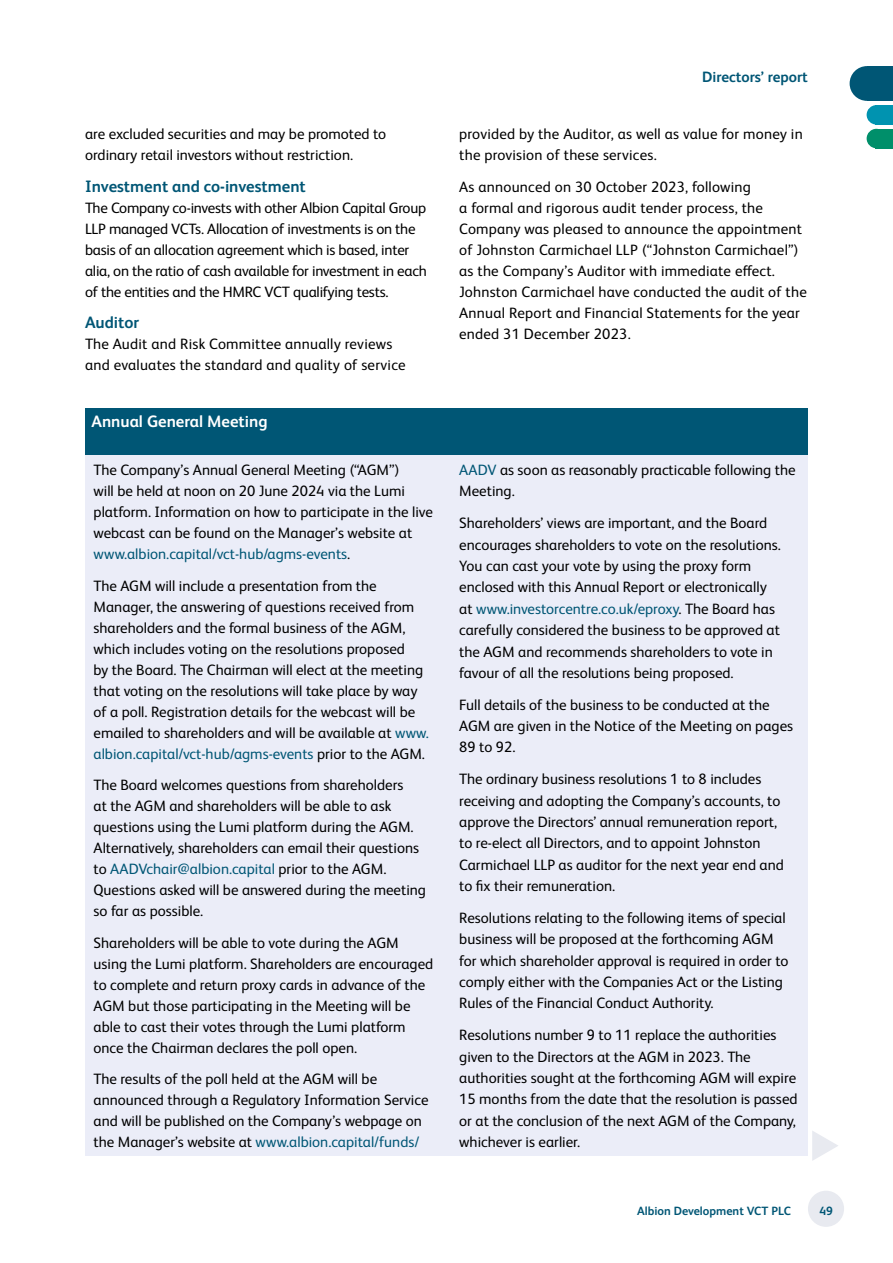
<style>
.page{position:relative;width:893px;height:1263px;background:#fff}
.page>*{position:absolute;margin:0;border:0;box-sizing:border-box;transform-origin:0 0}
.t1{font:700 16.5px "FS Albert Pro";color:#005675}
.t2{font:700 16.5px "FS Albert Pro";color:#fff}
.t3{font:15px/21px "FS Albert Pro";color:#000}
.t4{font:700 15px "FS Albert Pro";color:#005675}
.t5{font:700 12px "FS Albert Pro";color:#005675}
.s1{color:#005675}
</style>
<div class="page">
<div style="left:85px;top:408px;width:723px;height:225px;background:#005675"></div>
<div style="left:85px;top:455px;width:723px;height:701px;background:#ebedf8"></div>
<svg style="left:812px;top:1131px;width:26px;height:30px"></svg>
<div style="left:808px;top:1191px;width:36px;height:36px;background:#e8eaf0;border-radius:50%"></div>
<div style="left:867px;top:105px;width:19px;height:20px;background:#0093b0;border-radius:50%"></div>
<div style="left:876px;top:105px;width:17px;height:20px;background:#0093b0"></div>
<div style="left:850px;top:66px;width:34px;height:35px;background:#005675;border-radius:50%"></div>
<div style="left:867px;top:66px;width:26px;height:35px;background:#005675"></div>
<div style="left:876px;top:129px;width:17px;height:19px;background:#008f6a"></div>
<div style="left:867px;top:129px;width:19px;height:19px;background:#008f6a;border-radius:50%"></div>
<p class="t3" style="left:85px;top:122px;width:303px">are excluded securities and may be promoted to ordinary retail investors without restriction.</p>
<p class="t1" style="left:85px;top:174px;width:222px">Investment and co-investment</p>
<p class="t3" style="left:85px;top:196px;width:343px">The Company co-invests with other Albion Capital Group LLP managed VCTs. Allocation of investments is on the basis of an allocation agreement which is based, inter alia, on the ratio of cash available for investment in each of the entities and the HMRC VCT qualifying tests.</p>
<p class="t1" style="left:85px;top:311px;width:56px">Auditor</p>
<p class="t3" style="left:85px;top:332px;width:322px">The Audit and Risk Committee annually reviews and evaluates the standard and quality of service</p>
<p class="t2" style="left:91px;top:410px;width:178px">Annual General Meeting</p>
<p class="t3" style="left:94px;top:458px;width:341px">The Company’s Annual General Meeting (“AGM”)<br>will be held at noon on 20 June 2024 via the Lumi platform. Information on how to participate in the live webcast can be found on the Manager’s website at <span class="s1">www.albion.capital/vct-hub/agms-events</span>.</p>
<p class="t3" style="left:94px;top:574px;width:337px">The AGM will include a presentation from the Manager, the answering of questions received from shareholders and the formal business of the AGM, which includes voting on the resolutions proposed<br>by the Board. The Chairman will elect at the meeting that voting on the resolutions will take place by way of a poll. Registration details for the webcast will be emailed to shareholders and will be available at <span class="s1">www. albion.capital/vct-hub/agms-events</span> prior to the AGM.</p>
<p class="t3" style="left:94px;top:773px;width:334px">The Board welcomes questions from shareholders<br>at the AGM and shareholders will be able to ask questions using the Lumi platform during the AGM.<br>Alternatively, shareholders can email their questions to <span class="s1">AADVchair@albion.capital</span> prior to the AGM.<br>Questions asked will be answered during the meeting so far as possible.</p>
<p class="t3" style="left:94px;top:931px;width:341px">Shareholders will be able to vote during the AGM using the Lumi platform. Shareholders are encouraged to complete and return proxy cards in advance of the AGM but those participating in the Meeting will be able to cast their votes through the Lumi platform once the Chairman declares the poll open.</p>
<p class="t3" style="left:94px;top:1067px;width:336px">The results of the poll held at the AGM will be announced through a Regulatory Information Service and will be published on the Company’s webpage on the Manager’s website at <span class="s1">www.albion.capital/funds/</span></p>
<p class="t4" style="left:702px;top:66px;width:107px">Directors’ report</p>
<p class="t3" style="left:459px;top:122px;width:345px">provided by the Auditor, as well as value for money in the provision of these services.</p>
<p class="t3" style="left:459px;top:175px;width:349px">As announced on 30 October 2023, following<br>a formal and rigorous audit tender process, the Company was pleased to announce the appointment of Johnston Carmichael LLP (“Johnston Carmichael”) as the Company’s Auditor with immediate effect.<br>Johnston Carmichael have conducted the audit of the Annual Report and Financial Statements for the year ended 31 December 2023.</p>
<p class="t3" style="left:459px;top:458px;width:338px"><span class="s1">AADV</span> as soon as reasonably practicable following the<br>Meeting.</p>
<p class="t3" style="left:459px;top:511px;width:323px">Shareholders’ views are important, and the Board encourages shareholders to vote on the resolutions.<br>You can cast your vote by using the proxy form enclosed with this Annual Report or electronically at <span class="s1">www.investorcentre.co.uk/eproxy</span>. The Board has carefully considered the business to be approved at the AGM and recommends shareholders to vote in favour of all the resolutions being proposed.</p>
<p class="t3" style="left:459px;top:693px;width:335px">Full details of the business to be conducted at the<br>AGM are given in the Notice of the Meeting on pages<br>89 to 92.</p>
<p class="t3" style="left:459px;top:767px;width:326px">The ordinary business resolutions 1 to 8 includes receiving and adopting the Company’s accounts, to approve the Directors’ annual remuneration report, to re-elect all Directors, and to appoint Johnston Carmichael LLP as auditor for the next year end and to fix their remuneration.</p>
<p class="t3" style="left:459px;top:906px;width:331px">Resolutions relating to the following items of special business will be proposed at the forthcoming AGM for which shareholder approval is required in order to comply either with the Companies Act or the Listing Rules of the Financial Conduct Authority.</p>
<p class="t3" style="left:459px;top:1023px;width:340px">Resolutions number 9 to 11 replace the authorities given to the Directors at the AGM in 2023. The authorities sought at the forthcoming AGM will expire 15 months from the date that the resolution is passed or at the conclusion of the next AGM of the Company, whichever is earlier.</p>
<p class="t5" style="left:637px;top:1202px;width:155px">Albion Development VCT PLC</p>
<p class="t5" style="left:819px;top:1202px;width:15px">49</p>
</div>
